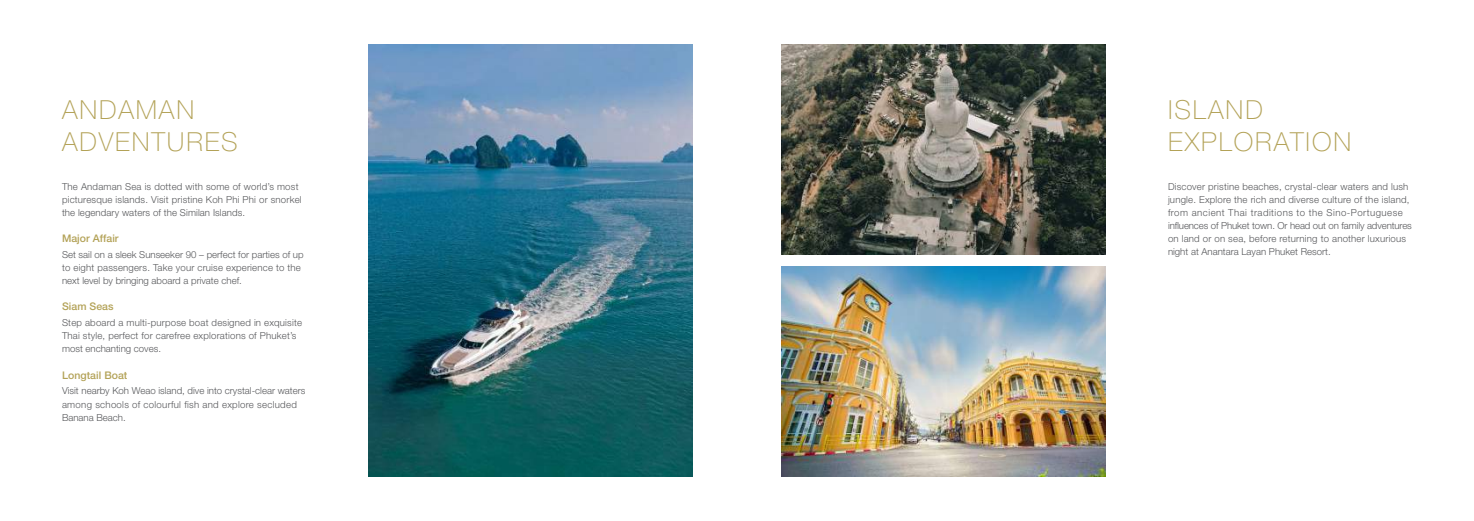
<style>
.page{position:relative;width:1474px;height:521px;background:#fff}
.page>*{position:absolute;margin:0;border:0;box-sizing:border-box;transform-origin:0 0}
.t1{font:100 26.25px/31.5px "Helvetica Neue LT Pro";letter-spacing:.07em;color:#b3a257}
.t2{font:500 10.5px "Helvetica Neue LT Pro";letter-spacing:.005em;color:#b3a257}
.t3{font:300 9.62px/13.1px "Helvetica Neue LT Pro";letter-spacing:.02em;color:#57585b}
.t4{font:300 9.62px/13.1px "Helvetica Neue LT Pro";color:#57585b}
</style>
<div class="page">
<img style="left:781px;top:266px;width:324px;height:210px">
<img style="left:368px;top:45px;width:324px;height:431px">
<img style="left:781px;top:45px;width:324px;height:209px">
<h1 class="t1" style="left:62px;top:94px;width:177px">ANDAMAN<br>ADVENTURES</h1>
<p class="t3" style="left:62px;top:179px;width:241px">The Andaman Sea is dotted with some of world’s most picturesque islands. Visit pristine Koh Phi Phi or snorkel the legendary waters of the Similan Islands.</p>
<p class="t2" style="left:62px;top:232px;width:58px">Major Affair</p>
<p class="t4" style="left:62px;top:248px;width:243px">Set sail on a sleek Sunseeker 90 – perfect for parties of up to eight passengers. Take your cruise experience to the next level by bringing aboard a private chef.</p>
<p class="t2" style="left:62px;top:300px;width:53px">Siam Seas</p>
<p class="t3" style="left:62px;top:316px;width:241px">Step aboard a multi-purpose boat designed in exquisite<br>Thai style, perfect for carefree explorations of Phuket’s most enchanting coves.</p>
<p class="t2" style="left:62px;top:369px;width:67px">Longtail Boat</p>
<p class="t4" style="left:62px;top:384px;width:245px">Visit nearby Koh Weao island, dive into crystal-clear waters among schools of colourful fish and explore secluded<br>Banana Beach.</p>
<h1 class="t1" style="left:1167px;top:94px;width:84px">IS LAND<br>EXPLORATION</h1>
<p class="t3" style="left:1167px;top:179px;width:245px">Discover pristine beaches, crystal-clear waters and lush jungle. Explore the rich and diverse culture of the island, from ancient Thai traditions to the Sino-Portuguese influences of Phuket town. Or head out on family adventures on land or on sea, before returning to another luxurious night at Anantara Layan Phuket Resort.</p>
</div>
